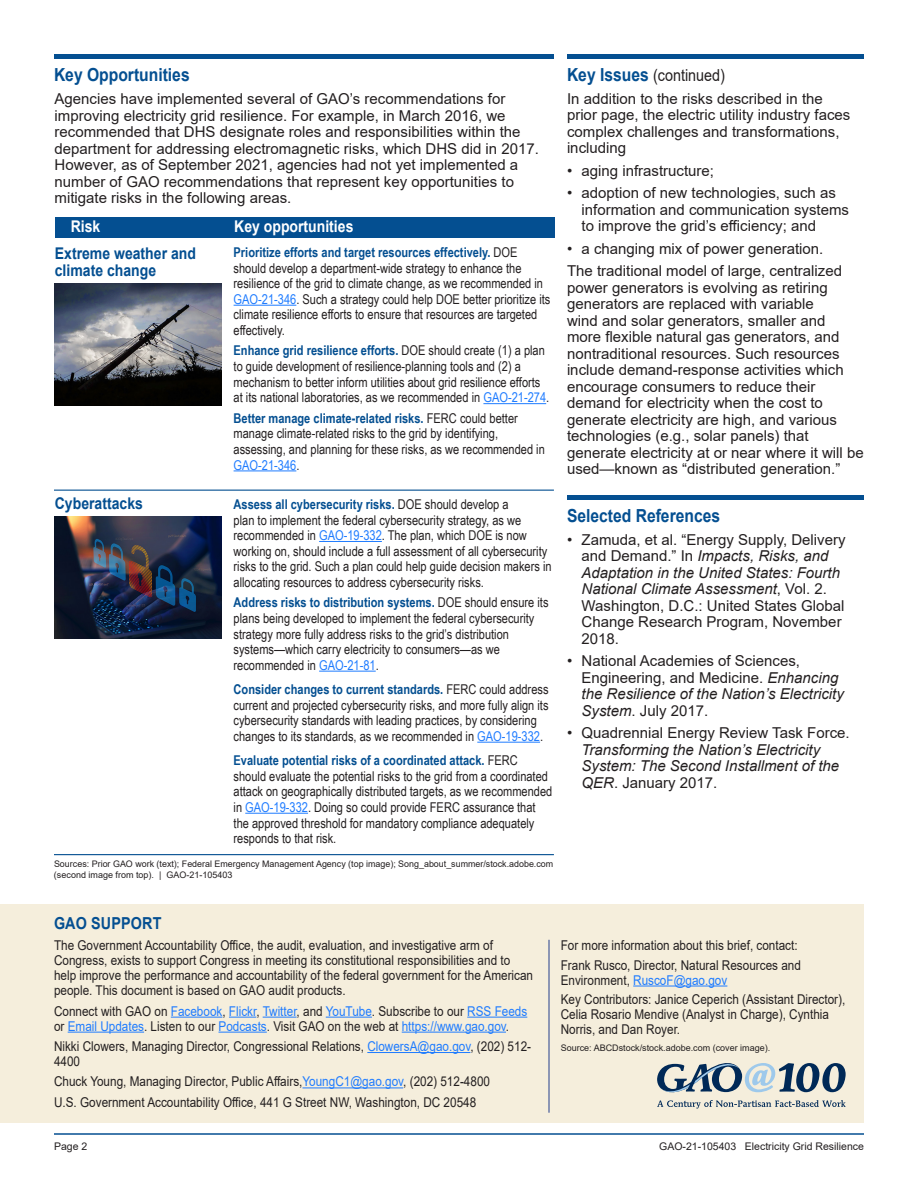
<style>
.page{position:relative;width:918px;height:1188px;background:#fff}
.page>*{position:absolute;margin:0;border:0;box-sizing:border-box;transform-origin:0 0}
.t1{font:700 18px "Arial";color:#044f91;scale:.87 1}
.t2{font:16.5px "Arial";color:#231f20;scale:.87 1}
.t3{font:700 16.5px "Arial";letter-spacing:.01em;color:#044f91;scale:.87 1}
.t4{font:700 16.2px/17.5px "Arial";color:#044f91;scale:.87 1}
.t5{font:700 16.2px "Arial";color:#fff;scale:.87 1}
.t6{font:15px/16.5px "Arial";color:#231f20}
.t7{font:italic 15px/16.5px "Arial";color:#231f20}
.t8{font:13.5px/15.6px "Arial Narrow";color:#231f20}
.t9{font:13.5px/15px "Arial";color:#231f20;scale:.87 1}
.t10{font:13.5px/15px "Arial";color:#1f7cff;scale:.87 1}
.t11{font:10.5px "Arial";color:#231f20}
.t12{font:9px/10.5px "Arial";color:#231f20}
.s1{font-weight:700;color:#044f91}
.s2{color:#1f7cff}
.s3{color:#231f20}
.s4{font-weight:700;font-size:18px;color:#044f91}
.s5{font-style:italic}
.s6{font-style:normal}
</style>
<div class="page">
<hr style="left:54px;top:1133px;width:810px;height:2px;background:#044f91">
<div style="left:567px;top:54px;width:297px;height:5px;background:#044f91"></div>
<div style="left:0;top:904px;width:864px;height:219px;background:#f5eedc"></div>
<hr style="left:171px;top:1017px;width:51px;height:1px;background:#1f7cff">
<svg style="left:229px;top:1017px;width:27px;height:1px"></svg>
<hr style="left:263px;top:1017px;width:34px;height:1px;background:#1f7cff">
<hr style="left:326px;top:1017px;width:46px;height:1px;background:#1f7cff">
<hr style="left:467px;top:1017px;width:60px;height:1px;background:#1f7cff">
<hr style="left:68px;top:1032px;width:76px;height:1px;background:#1f7cff">
<hr style="left:219px;top:1032px;width:48px;height:1px;background:#1f7cff">
<hr style="left:402px;top:1032px;width:104px;height:1px;background:#1f7cff">
<hr style="left:367px;top:1052px;width:103px;height:1px;background:#1f7cff">
<hr style="left:302px;top:1087px;width:101px;height:1px;background:#1f7cff">
<hr style="left:633px;top:986px;width:94px;height:1px;background:#1f7cff">
<hr style="left:549px;top:940px;width:1px;height:173px;background:#253f8e">
<img style="left:55px;top:284px;width:167px;height:121px">
<div style="left:55px;top:217px;width:499px;height:21px;background:#044f91"></div>
<img style="left:54px;top:516px;width:167px;height:122px">
<hr style="left:54px;top:490px;width:500px;height:1px;background:#044f91">
<hr style="left:54px;top:854px;width:500px;height:1px;background:#044f91">
<div style="left:567px;top:495px;width:297px;height:5px;background:#044f91"></div>
<svg style="left:657px;top:1063px;width:189px;height:46px"></svg>
<div style="left:54px;top:54px;width:500px;height:5px;background:#044f91"></div>
<hr style="left:234px;top:305px;width:62px;height:1px;background:#1f7cff">
<hr style="left:483px;top:403px;width:63px;height:1px;background:#1f7cff">
<hr style="left:234px;top:470px;width:62px;height:1px;background:#1f7cff">
<hr style="left:319px;top:541px;width:63px;height:1px;background:#1f7cff">
<hr style="left:319px;top:671px;width:57px;height:1px;background:#1f7cff">
<hr style="left:477px;top:742px;width:63px;height:1px;background:#1f7cff">
<hr style="left:245px;top:813px;width:63px;height:1px;background:#1f7cff">
<h1 class="t1" style="left:54px;top:62px;width:158px">Key Opportunities</h1>
<p class="t6" style="left:55px;top:90px;width:486px">Agencies have implemented several of GAO’s recommendations for improving electricity grid resilience. For example, in March 2016, we recommended that DHS designate roles and responsibilities within the department for addressing electromagnetic risks, which DHS did in 2017.<br>However, as of September 2021, agencies had not yet implemented a number of GAO recommendations that represent key opportunities to mitigate risks in the following areas.</p>
<p class="t5" style="left:71px;top:215px;width:36px">Risk</p>
<p class="t5" style="left:234px;top:215px;width:139px">Key opportunities</p>
<p class="t4" style="left:55px;top:245px;width:164px">Extreme weather and climate change</p>
<p class="t8" style="left:234px;top:244px;width:318px"><span class="s1">Prioritize efforts and target resources effectively.</span> DOE should develop a department-wide strategy to enhance the resilience of the grid to climate change, as we recommended in <span class="s2">GAO-21-346</span>. Such a strategy could help DOE better prioritize its climate resilience efforts to ensure that resources are targeted effectively.</p>
<p class="t8" style="left:234px;top:342px;width:317px"><span class="s1">Enhance grid resilience efforts.</span> DOE should create (1) a plan to guide development of resilience-planning tools and (2) a mechanism to better inform utilities about grid resilience efforts at its national laboratories, as we recommended in <span class="s2">GAO-21-274</span>.</p>
<p class="t8" style="left:234px;top:410px;width:313px"><span class="s1">Better manage climate-related risks.</span> FERC could better manage climate-related risks to the grid by identifying, assessing, and planning for these risks, as we recommended in <span class="s2">GAO-21-346</span>.</p>
<p class="t4" style="left:55px;top:495px;width:103px">Cyberattacks</p>
<p class="t8" style="left:234px;top:496px;width:320px"><span class="s1">Assess all cybersecurity risks.</span> DOE should develop a<br>plan to implement the federal cybersecurity strategy, as we recommended in <span class="s2">GAO-19-332</span>. The plan, which DOE is now working on, should include a full assessment of all cybersecurity risks to the grid. Such a plan could help guide decision makers in allocating resources to address cybersecurity risks.</p>
<p class="t8" style="left:234px;top:594px;width:317px"><span class="s1">Address risks to distribution systems.</span> DOE should ensure its plans being developed to implement the federal cybersecurity strategy more fully address risks to the grid’s distribution systems—which carry electricity to consumers—as we recommended in <span class="s2">GAO-21-81</span>.</p>
<p class="t8" style="left:234px;top:681px;width:317px"><span class="s1">Consider changes to current standards.</span> FERC could address current and projected cybersecurity risks, and more fully align its cybersecurity standards with leading practices, by considering changes to its standards, as we recommended in <span class="s2">GAO-19-332</span>.</p>
<p class="t8" style="left:234px;top:752px;width:320px"><span class="s1">Evaluate potential risks of a coordinated attack.</span> FERC should evaluate the potential risks to the grid from a coordinated attack on geographically distributed targets, as we recommended in <span class="s2">GAO-19-332</span>. Doing so could provide FERC assurance that the approved threshold for mandatory compliance adequately responds to that risk.</p>
<p class="t12" style="left:54px;top:859px;width:501px">Sources: Prior GAO work (text); Federal Emergency Management Agency (top image); Song_about_summer/stock.adobe.com (second image from top). | GAO-21-105403</p>
<p class="t3" style="left:54px;top:912px;width:125px">GAO SUPPORT</p>
<p class="t9" style="left:54px;top:938px;width:552px">The Government Accountability Office, the audit, evaluation, and investigative arm of Congress, exists to support Congress in meeting its constitutional responsibilities and to help improve the performance and accountability of the federal government for the American people. This document is based on GAO audit products.</p>
<p class="t10" style="left:54px;top:1003px;width:546px"><span class="s3">Connect with GAO on</span> Facebook<span class="s3">,</span> Flickr<span class="s3">,</span> Twitter<span class="s3">, and</span> YouTube<span class="s3">. Subscribe to our</span> RSS Feeds <span class="s3">or</span> Email Updates<span class="s3">. Listen to our</span> Podcasts<span class="s3">. Visit GAO on the web at</span> https://www.gao.gov<span class="s3">.</span></p>
<p class="t9" style="left:54px;top:1039px;width:550px">Nikki Clowers, Managing Director, Congressional Relations, <span class="s2">ClowersA@gao.gov</span>, (202) 512-<br>4400</p>
<p class="t9" style="left:54px;top:1071px;width:503px;line-height:20.4px">Chuck Young, Managing Director, Public Affairs,<span class="s2">YoungC1@gao.gov</span>, (202) 512-4800<br>U.S. Government Accountability Office, 441 G Street NW, Washington, DC 20548</p>
<p class="t2" style="left:567px;top:64px;width:183px"><span class="s4">Key Issues</span> (continued)</p>
<p class="t6" style="left:567px;top:90px;width:285px">In addition to the risks described in the prior page, the electric utility industry faces complex challenges and transformations, including</p>
<p class="t6" style="left:567px;top:162px;width:149px">• aging infrastructure;</p>
<p class="t6" style="left:582px;top:185px;width:269px;text-indent:-15px">• adoption of new technologies, such as information and communication systems to improve the grid’s efficiency; and</p>
<p class="t6" style="left:567px;top:237px;width:277px;line-height:22.5px">• a changing mix of power generation.<br>The traditional model of large, centralized</p>
<p class="t6" style="left:567px;top:279px;width:298px">power generators is evolving as retiring generators are replaced with variable<br>wind and solar generators, smaller and<br>more flexible natural gas generators, and nontraditional resources. Such resources include demand-response activities which encourage consumers to reduce their demand for electricity when the cost to generate electricity are high, and various technologies (e.g., solar panels) that generate electricity at or near where it will be used—known as “distributed generation.”</p>
<h1 class="t1" style="left:567px;top:503px;width:178px">Selected References</h1>
<p class="t6" style="left:582px;top:531px;width:265px;text-indent:-15px">• Zamuda, et al. “Energy Supply, Delivery and Demand.” In <span class="s5">Impacts, Risks, and Adaptation in the United States: Fourth National Climate Assessment</span>, Vol. 2.<br>Washington, D.C.: United States Global Change Research Program, November 2018.</p>
<p class="t6" style="left:582px;top:653px;width:264px;text-indent:-15px">• National Academies of Sciences, Engineering, and Medicine. <span class="s5">Enhancing the Resilience of the Nation’s Electricity System</span>. July 2017.</p>
<p class="t6" style="left:567px;top:725px;width:284px">• Quadrennial Energy Review Task Force.</p>
<p class="t7" style="left:582px;top:741px;width:259px">Transforming the Nation’s Electricity<br>System: The Second Installment of the<br>QER<span class="s6">. January 2017.</span></p>
<p class="t9" style="left:561px;top:936px;width:278px;line-height:19.5px">For more information about this brief, contact:<br>Frank Rusco, Director, Natural Resources and</p>
<p class="t9" style="left:561px;top:970px;width:329px;line-height:19.5px">Environment, <span class="s2">RuscoF@gao.gov<br></span>Key Contributors: Janice Ceperich (Assistant Director),</p>
<p class="t9" style="left:561px;top:1007px;width:310px">Celia Rosario Mendive (Analyst in Charge), Cynthia<br>Norris, and Dan Royer.</p>
<p class="t12" style="left:561px;top:1043px;width:211px">Source: ABCDstock/stock.adobe.com (cover image).</p>
<p class="t11" style="left:54px;top:1139px;width:35px">Page 2</p>
<p class="t11" style="left:659px;top:1139px;width:206px">GAO-21-105403 Electricity Grid Resilience</p>
</div>
